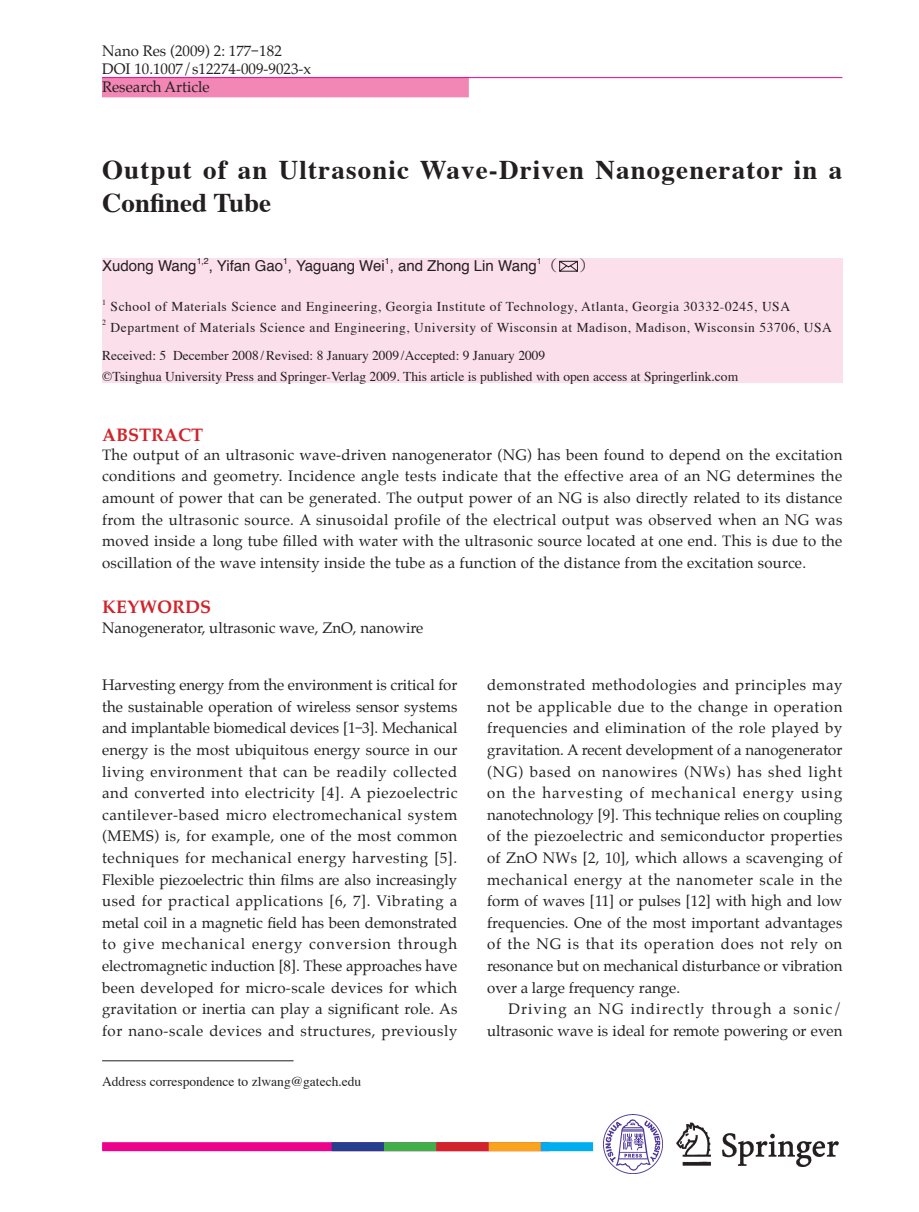
<style>
.page{position:relative;width:919px;height:1212px;background:#fff}
.page>*{position:absolute;margin:0;border:0;box-sizing:border-box;transform-origin:0 0}
.t1{font:700 27px/32.4px "Times";letter-spacing:.04em;color:#231f20}
.t2{font:700 18px "Palatino";color:#d1232a}
.t3{font:15px/21.6px "Palatino";color:#231f20;text-align:justify}
.t4{font:15px "Helvetica";color:#231f20}
.t5{font:15px "Koz Min Pro Regular 90 pv RKSJ H";color:#231f20}
.t6{font:13.5px/28.8px "Times";letter-spacing:.04em;color:#231f20}
.t7{font:13.5px "Times";color:#231f20}
.t8{font:8.7px "Helvetica";color:#231f20}
.t9{font:7.8px "Times";color:#231f20}
.s1{font-family:"Koz Min Pro Regular 90 pv RKSJ H"}
</style>
<div class="page">
<div style="left:103px;top:78px;width:365px;height:19px;background:#f287b6"></div>
<div style="left:102px;top:78px;width:367px;height:19px;border:2px solid #f287b6"></div>
<div style="left:102px;top:259px;width:740px;height:124px;background:#fbdfeb"></div>
<svg style="left:559px;top:261px;width:19px;height:11px"></svg>
<hr style="left:102px;top:77px;width:740px;height:1px;background:#ed028c">
<hr style="left:102px;top:1060px;width:191px;height:1px;background:#231f20">
<img style="left:676px;top:1122px;width:163px;height:45px">
<img style="left:603px;top:1114px;width:59px;height:59px">
<div style="left:102px;top:1142px;width:447px;height:9px;background:#ed028c"></div>
<div style="left:540px;top:1142px;width:53px;height:9px;background:#00aeef"></div>
<div style="left:488px;top:1142px;width:52px;height:9px;background:#f9a51b"></div>
<div style="left:436px;top:1142px;width:52px;height:9px;background:#d1232a"></div>
<div style="left:384px;top:1142px;width:52px;height:9px;background:#40ae49"></div>
<div style="left:331px;top:1142px;width:53px;height:9px;background:#253f8e"></div>
<p class="t3" style="left:102px;top:43px;width:211px;line-height:18px;text-align:left">Nano Res (2009) 2: 177 182<br>DOI 10.1007/s12274-009-9023-x<br>Research Article</p>
<h1 class="t1" style="left:102px;top:156px;width:741px">Output of an Ultrasonic Wave-Driven Nanogenerator in a<br>Confined Tube</h1>
<p class="t4" style="left:102px;top:259px;width:96px">Xudong Wang</p>
<p class="t8" style="left:197px;top:257px;width:14px">1,2</p>
<p class="t4" style="left:209px;top:259px;width:349px">, Yifan Gao , Yaguang Wei , and Zhong Lin Wang <span class="s1">（</span></p>
<p class="t8" style="left:283px;top:257px;width:6px">1</p>
<p class="t8" style="left:385px;top:257px;width:6px">1</p>
<p class="t8" style="left:536px;top:257px;width:6px">1</p>
<p class="t5" style="left:580px;top:260px;width:16px">）</p>
<p class="t9" style="left:102px;top:299px;width:5px">1</p>
<p class="t6" style="left:111px;top:294px;width:681px">School of Materials Science and Engineering, Georgia Institute of Technology, Atlanta, Georgia 30332-0245, USA</p>
<p class="t9" style="left:102px;top:319px;width:5px">2</p>
<p class="t6" style="left:102px;top:314px;width:731px;text-indent:9px">Department of Materials Science and Engineering, University of Wisconsin at Madison, Madison, Wisconsin 53706, USA<br>Received: 5 December 2008 / Revised: 8 January 2009 /Accepted: 9 January 2009</p>
<p class="t7" style="left:102px;top:371px;width:637px">©Tsinghua University Press and Springer-Verlag 2009. This article is published with open access at Springerlink.com</p>
<p class="t2" style="left:102px;top:426px;width:103px">ABSTRACT</p>
<p class="t3" style="left:102px;top:445px;width:741px">The output of an ultrasonic wave-driven nanogenerator (NG) has been found to depend on the excitation conditions and geometry. Incidence angle tests indicate that the effective area of an NG determines the amount of power that can be generated. The output power of an NG is also directly related to its distance from the ultrasonic source. A sinusoidal profile of the electrical output was observed when an NG was moved inside a long tube filled with water with the ultrasonic source located at one end. This is due to the oscillation of the wave intensity inside the tube as a function of the distance from the excitation source.</p>
<p class="t2" style="left:102px;top:599px;width:110px">KEYWORDS</p>
<p class="t3" style="left:102px;top:618px;width:322px">Nanogenerator, ultrasonic wave, ZnO, nanowire</p>
<p class="t3" style="left:102px;top:675px;width:357px">Harvesting energy from the environment is critical for the sustainable operation of wireless sensor systems and implantable biomedical devices [1 3]. Mechanical energy is the most ubiquitous energy source in our living environment that can be readily collected and converted into electricity [4]. A piezoelectric cantilever-based micro electromechanical system (MEMS) is, for example, one of the most common techniques for mechanical energy harvesting [5].<br>Flexible piezoelectric thin films are also increasingly used for practical applications [6, 7]. Vibrating a metal coil in a magnetic field has been demonstrated to give mechanical energy conversion through electromagnetic induction [8]. These approaches have been developed for micro-scale devices for which gravitation or inertia can play a significant role. As for nano-scale devices and structures, previously</p>
<p class="t3" style="left:487px;top:675px;width:357px">demonstrated methodologies and principles may not be applicable due to the change in operation frequencies and elimination of the role played by gravitation. A recent development of a nanogenerator (NG) based on nanowires (NWs) has shed light on the harvesting of mechanical energy using nanotechnology [9]. This technique relies on coupling of the piezoelectric and semiconductor properties of ZnO NWs [2, 10], which allows a scavenging of mechanical energy at the nanometer scale in the form of waves [11] or pulses [12] with high and low frequencies. One of the most important advantages of the NG is that its operation does not rely on resonance but on mechanical disturbance or vibration over a large frequency range.</p>
<p class="t3" style="left:487px;top:999px;width:357px;text-align:right">Driving an NG indirectly through a sonic/ ultrasonic wave is ideal for remote powering or even</p>
<p class="t7" style="left:102px;top:1076px;width:261px">Address correspondence to zlwang@gatech.edu</p>
</div>
